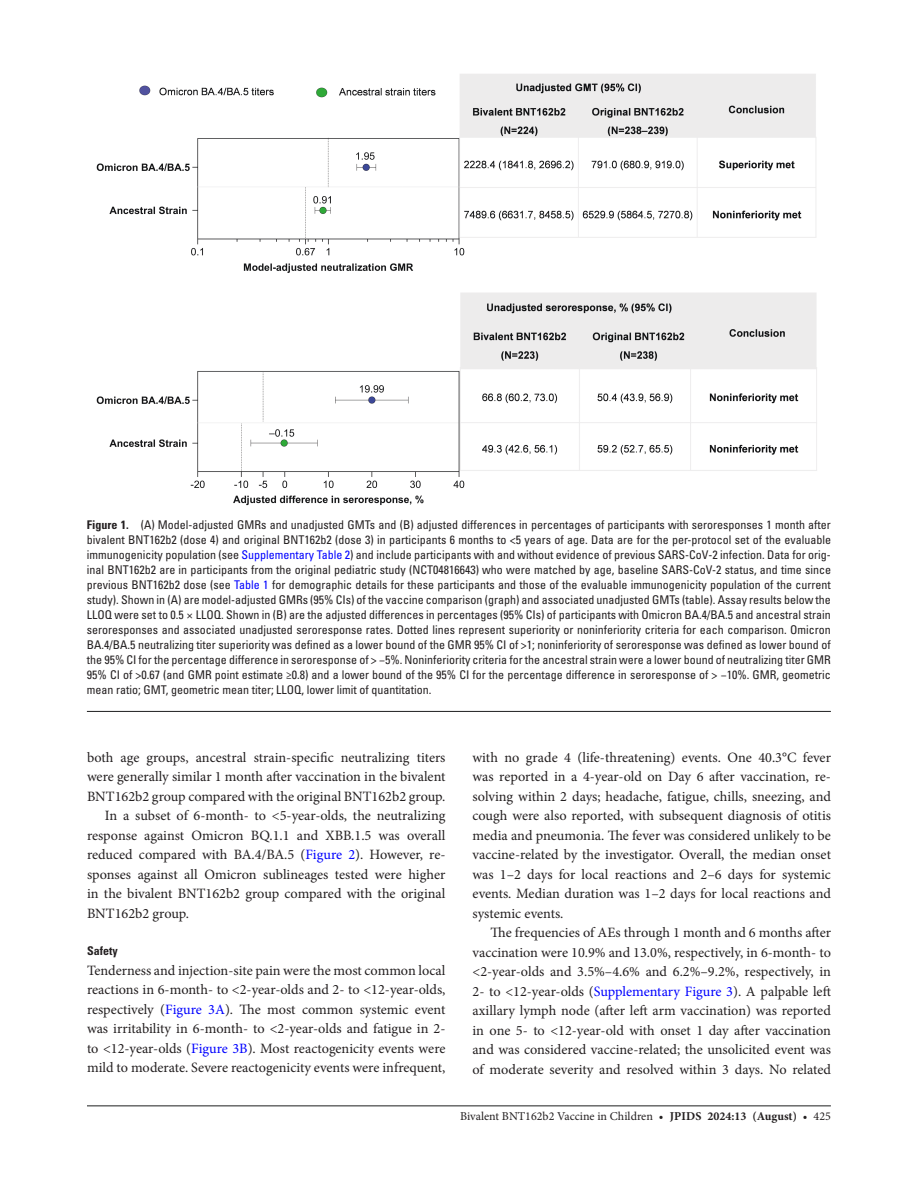
<style>
.page{position:relative;width:918px;height:1188px;background:#fff}
.page>*{position:absolute;margin:0;border:0;box-sizing:border-box;transform-origin:0 0}
.TextInd{font:14.25px/19.5px "Minion Pro";color:#231f20;text-align:justify}
.Text{font:14.25px/19.5px "Minion Pro";color:#231f20;text-align:justify}
.FigCapt_rule{font:condensed 12px/15px "Univers LT Std";color:#231f20;text-align:justify}
.t1{font:12px "Minion Pro";color:#231f20}
.HeadB{font:700 condensed 12px "Univers LT Std";color:#231f20}
.s1{font-weight:700}
.s2{color:#00f}
</style>
<div class="page">
<hr style="left:87px;top:1105px;width:744px;height:1px;background:#1d1e1f">
<hr style="left:87px;top:711px;width:744px;height:1px;background:#1d1e1f">
<img style="left:96px;top:74px;width:721px;height:432px">
<p class="FigCapt_rule" style="left:87px;top:517px;width:746px"><span class="s1">Figure 1.</span> (A) Model-adjusted GMRs and unadjusted GMTs and (B) adjusted differences in percentages of participants with seroresponses 1 month after bivalent BNT162b2 (dose 4) and original BNT162b2 (dose 3) in participants 6 months to &lt;5 years of age. Data are for the per-protocol set of the evaluable immunogenicity population (see <span class="s2">Supplementary Table 2</span>) and include participants with and without evidence of previous SARS-CoV-2 infection. Data for orig&shy;inal BNT162b2 are in participants from the original pediatric study (NCT04816643) who were matched by age, baseline SARS-CoV-2 status, and time since previous BNT162b2 dose (see <span class="s2">Table 1</span> for demographic details for these participants and those of the evaluable immunogenicity population of the current study). Shown in (A) are model-adjusted GMRs (95% CIs) of the vaccine comparison (graph) and associated unadjusted GMTs (table). Assay results below the LLOQ were set to 0.5 × LLOQ. Shown in (B) are the adjusted differences in percentages (95% CIs) of participants with Omicron BA.4/BA.5 and ancestral strain seroresponses and associated unadjusted seroresponse rates. Dotted lines represent superiority or noninferiority criteria for each comparison. Omicron BA.4/BA.5 neutralizing titer superiority was defined as a lower bound of the GMR 95% CI of &gt;1; noninferiority of seroresponse was defined as lower bound of the 95% CI for the percentage difference in seroresponse of &gt; −5%. Noninferiority criteria for the ancestral strain were a lower bound of neutralizing titer GMR 95% CI of &gt;0.67 (and GMR point estimate ≥0.8) and a lower bound of the 95% CI for the percentage difference in seroresponse of &gt; −10%. GMR, geometric mean ratio; GMT, geometric mean titer; LLOQ, lower limit of quantitation.</p>
<p class="TextInd" style="left:87px;top:748px;width:360px">both age groups, ancestral strain-specific neutralizing titers were generally similar 1 month after vaccination in the bivalent BNT162b2 group compared with the original BNT162b2 group.</p>
<p class="TextInd" style="left:87px;top:806px;width:360px;text-indent:18px">In a subset of 6-month- to &lt;5-year-olds, the neutralizing response against Omicron BQ.1.1 and XBB.1.5 was overall reduced compared with BA.4/BA.5 (<span class="s2">Figure 2</span>). However, re&shy;sponses against all Omicron sublineages tested were higher in the bivalent BNT162b2 group compared with the original BNT162b2 group.</p>
<p class="HeadB" style="left:87px;top:944px;width:32px">Safety</p>
<p class="Text" style="left:87px;top:961px;width:360px">Tenderness and injection-site pain were the most common local reactions in 6-month- to &lt;2-year-olds and 2- to &lt;12-year-olds, respectively (<span class="s2">Figure 3A</span>). The most common systemic event was irritability in 6-month- to &lt;2-year-olds and fatigue in 2- to &lt;12-year-olds (<span class="s2">Figure 3B</span>). Most reactogenicity events were mild to moderate. Severe reactogenicity events were infrequent,</p>
<p class="Text" style="left:473px;top:748px;width:360px">with no grade 4 (life-threatening) events. One 40.3°C fever was reported in a 4-year-old on Day 6 after vaccination, re&shy;solving within 2 days; headache, fatigue, chills, sneezing, and cough were also reported, with subsequent diagnosis of otitis media and pneumonia. The fever was considered unlikely to be vaccine-related by the investigator. Overall, the median onset was 1–2 days for local reactions and 2–6 days for systemic events. Median duration was 1–2 days for local reactions and systemic events.</p>
<p class="TextInd" style="left:473px;top:923px;width:360px;text-indent:18px">The frequencies of AEs through 1 month and 6 months after vaccination were 10.9% and 13.0%, respectively, in 6-month- to &lt;2-year-olds and 3.5%–4.6% and 6.2%–9.2%, respectively, in 2- to &lt;12-year-olds (<span class="s2">Supplementary Figure 3</span>). A palpable left axillary lymph node (after left arm vaccination) was reported in one 5- to &lt;12-year-old with onset 1 day after vaccination and was considered vaccine-related; the unsolicited event was of moderate severity and resolved within 3 days. No related</p>
<p class="t1" style="left:460px;top:1108px;width:372px">Bivalent BNT162b2 Vaccine in Children • <span class="s1">JPIDS 2024:13 (August)</span> • 425</p>
</div>
